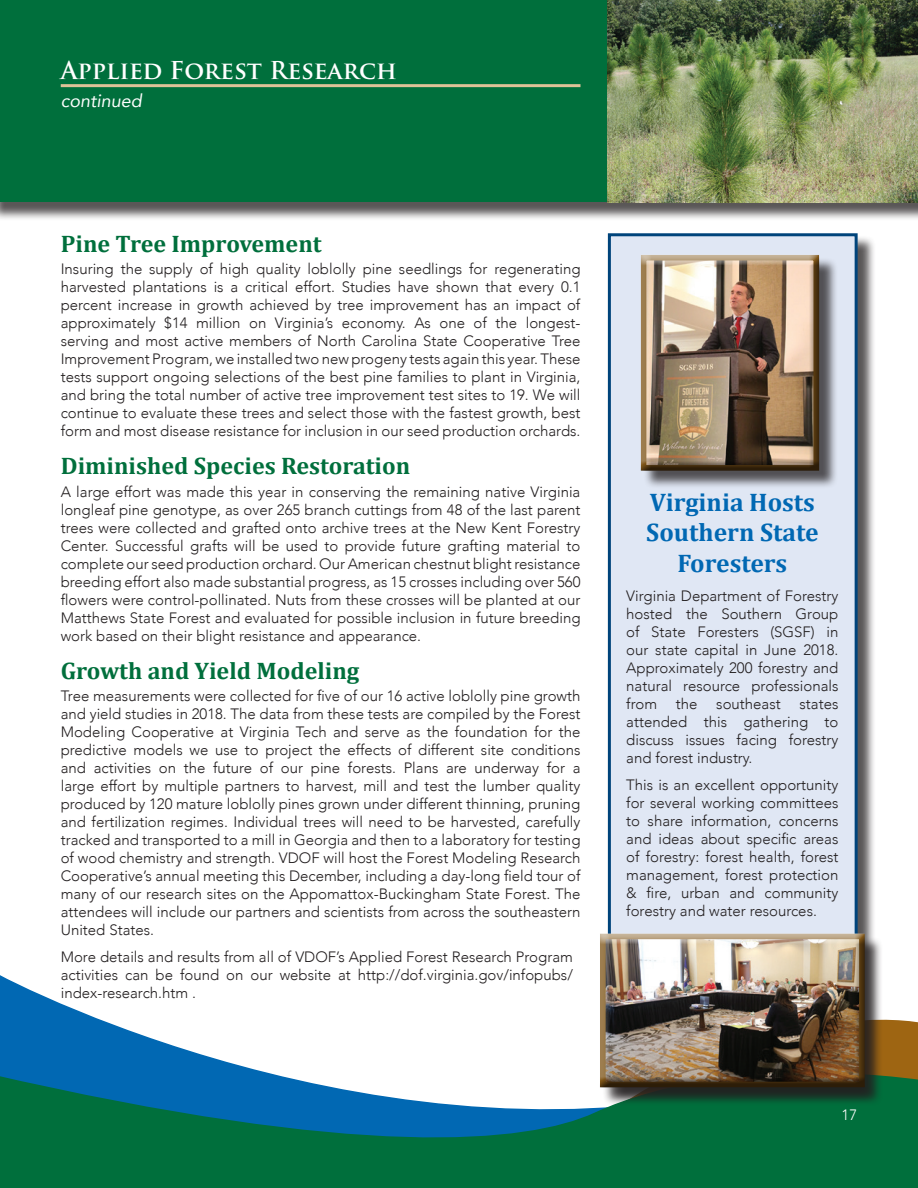
<style>
.page{position:relative;width:918px;height:1188px;background:#fff}
.page>*{position:absolute;margin:0;border:0;box-sizing:border-box;transform-origin:0 0}
.t1{font:700 25.5px/30.6px "Cambria";color:#0168b3;text-align:center}
.t2{font:700 24px "Cambria";color:#006f3c}
.t3{font:700 24px "Trajan Pro";color:#fff}
.t4{font:italic 18px "Avenir";color:#fff}
.t5{font:300 15px/18px "Avenir";color:#231f20;text-align:justify}
.t6{font:300 15px "Avenir";color:#fff}
</style>
<div class="page">
<div style="left:0;top:0;width:918px;height:221px;background:#231f20;opacity:.75"></div>
<div style="left:0;top:0;width:918px;height:202px;background:#006f3c"></div>
<img style="left:608px;top:0;width:310px;height:202px">
<svg style="left:0;top:975px;width:918px;height:71px"></svg>
<svg style="left:0;top:1046px;width:918px;height:142px"></svg>
<hr style="left:61px;top:84px;width:519px;height:3px;background:#dfc298">
<div style="left:610px;top:236px;width:266px;height:867px;background:#231f20;opacity:.75"></div>
<div style="left:608px;top:233px;width:250px;height:851px;background:#e0e7f4;border:3px solid #00447b"></div>
<div style="left:643px;top:257px;width:195px;height:232px;background:#231f20;opacity:.75"></div>
<div style="left:640px;top:255px;width:180px;height:217px;background:#231f20;opacity:.75"></div>
<div style="left:602px;top:936px;width:282px;height:170px;background:#231f20;opacity:.75"></div>
<div style="left:599px;top:934px;width:267px;height:154px;background:#231f20;opacity:.75"></div>
<h2 class="t3" style="left:61px;top:55px;width:338px">Applied Forest Research</h2>
<p class="t4" style="left:61px;top:90px;width:83px">continued</p>
<h2 class="t2" style="left:61px;top:227px;width:262px">Pine Tree Improvement</h2>
<p class="t5" style="left:61px;top:260px;width:521px">Insuring the supply of high quality loblolly pine seedlings for regenerating harvested plantations is a critical effort. Studies have shown that every 0.1 percent increase in growth achieved by tree improvement has an impact of approximately $14 million on Virginia’s economy. As one of the longest&shy;serving and most active members of North Carolina State Cooperative Tree Improvement Program, we installed two new progeny tests again this year. These tests support ongoing selections of the best pine families to plant in Virginia, and bring the total number of active tree improvement test sites to 19. We will continue to evaluate these trees and select those with the fastest growth, best form and most disease resistance for inclusion in our seed production orchards.</p>
<h2 class="t2" style="left:61px;top:449px;width:351px">Diminished Species Restoration</h2>
<p class="t5" style="left:61px;top:483px;width:521px">A large effort was made this year in conserving the remaining native Virginia longleaf pine genotype, as over 265 branch cuttings from 48 of the last parent trees were collected and grafted onto archive trees at the New Kent Forestry Center. Successful grafts will be used to provide future grafting material to complete our seed production orchard. Our American chestnut blight resistance breeding effort also made substantial progress, as 15 crosses including over 560 flowers were control-pollinated. Nuts from these crosses will be planted at our Matthews State Forest and evaluated for possible inclusion in future breeding work based on their blight resistance and appearance.</p>
<h2 class="t2" style="left:61px;top:654px;width:300px">Growth and Yield Modeling</h2>
<p class="t5" style="left:61px;top:687px;width:521px">Tree measurements were collected for five of our 16 active loblolly pine growth and yield studies in 2018. The data from these tests are compiled by the Forest Modeling Cooperative at Virginia Tech and serve as the foundation for the predictive models we use to project the effects of different site conditions and activities on the future of our pine forests. Plans are underway for a large effort by multiple partners to harvest, mill and test the lumber quality produced by 120 mature loblolly pines grown under different thinning, pruning and fertilization regimes. Individual trees will need to be harvested, carefully tracked and transported to a mill in Georgia and then to a laboratory for testing of wood chemistry and strength. VDOF will host the Forest Modeling Research Cooperative’s annual meeting this December, including a day-long field tour of many of our research sites on the Appomattox-Buckingham State Forest. The attendees will include our partners and scientists from across the southeastern United States.</p>
<p class="t5" style="left:61px;top:948px;width:514px">More details and results from all of VDOF’s Applied Forest Research Program activities can be found on our website at http://dof.virginia.gov/infopubs/ index-research.htm .</p>
<h1 class="t1" style="left:646px;top:486px;width:174px">Virginia Hosts<br>Southern State<br>Foresters</h1>
<p class="t5" style="left:626px;top:587px;width:214px">Virginia Department of Forestry hosted the Southern Group of State Foresters (SGSF) in our state capital in June 2018.<br>Approximately 200 forestry and natural resource professionals from</p>
<p class="t5" style="left:676px;top:695px;width:23px">the</p>
<p class="t5" style="left:716px;top:695px;width:66px">southeast</p>
<p class="t5" style="left:626px;top:695px;width:214px;text-indent:173px">states attended this gathering to discuss issues facing forestry and forest industry.</p>
<p class="t5" style="left:626px;top:776px;width:214px">This is an excellent opportunity for several working committees to share information, concerns and ideas about specific areas of forestry: forest health, forest management, forest protection &amp; fire, urban and community forestry and water resources.</p>
<p class="t6" style="left:842px;top:1106px;width:17px">17</p>
</div>
